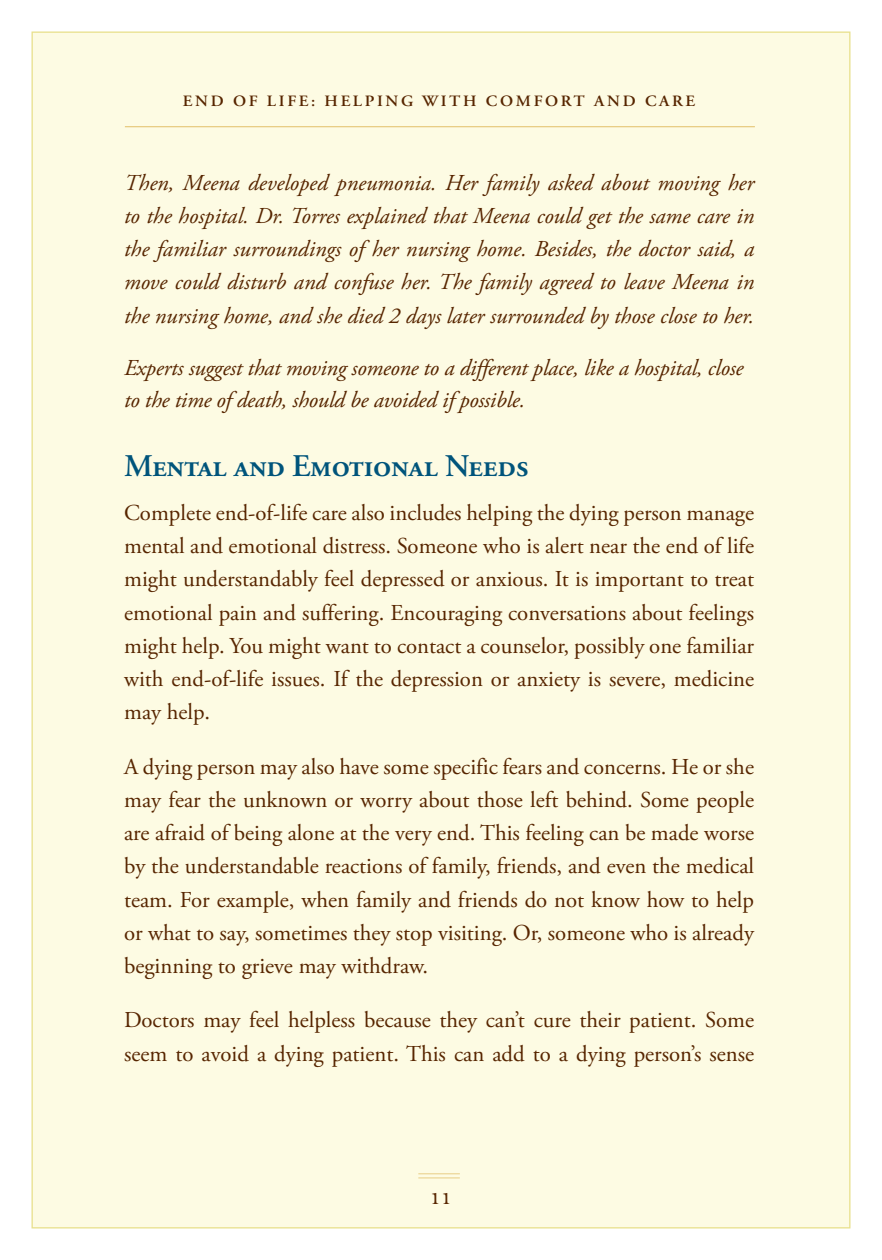
<style>
.page{position:relative;width:882px;height:1260px;background:#fff}
.page>*{position:absolute;margin:0;border:0;box-sizing:border-box;transform-origin:0 0}
.t1{font:600 31.5px "Adobe Garamond Pro";letter-spacing:-.01em;color:#00547b}
.t2{font:24.5px "Mrs Eaves Small Caps";color:#572500}
.Text{font:22.75px/33.2px "Adobe Garamond Pro";color:#572500;text-align:justify}
.Text-2{font:italic 22.75px/33.2px "Adobe Garamond Pro";color:#572500;text-align:justify}
.story_body{font:italic 22.75px/31.5px "Adobe Garamond Pro";letter-spacing:-.01em;color:#572500}
.t3{font:600 15.75px "Adobe Garamond Pro";letter-spacing:.16em;color:#572500;scale:1.05 1}
</style>
<div class="page">
<div style="left:32px;top:32px;width:818px;height:1196px;background:#fdfbe3;border:1px solid #e9e18d"></div>
<hr style="left:418px;top:1177px;width:42px;height:1px;background:#e8cd85">
<hr style="left:418px;top:1173px;width:42px;height:1px;background:#e8cd85">
<hr style="left:125px;top:126px;width:630px;height:1px;background:#e8cd85">
<p class="t3" style="left:183px;top:92px;width:489px">END OF LIFE: HELPING WITH COMFORT AND CARE</p>
<p class="Text-2" style="left:124px;top:167px;width:632px">Then, Meena developed pneumonia. Her family asked about moving her to the hospital. Dr. Torres explained that Meena could get the same care in the familiar surroundings of her nursing home. Besides, the doctor said, a move could disturb and confuse her. The family agreed to leave Meena in the nursing home, and she died 2 days later surrounded by those close to her.</p>
<p class="story_body" style="left:124px;top:353px;width:621px">Experts suggest that moving someone to a different place, like a hospital, close to the time of death, should be avoided if possible.</p>
<p class="t1" style="left:124px;top:448px;width:406px">Mental and Emotional Needs</p>
<p class="Text" style="left:124px;top:497px;width:632px">Complete end-of-life care also includes helping the dying person manage mental and emotional distress. Someone who is alert near the end of life might understandably feel depressed or anxious. It is important to treat emotional pain and suffering. Encouraging conversations about feelings might help. You might want to contact a counselor, possibly one familiar with end-of-life issues. If the depression or anxiety is severe, medicine may help.</p>
<p class="Text" style="left:124px;top:751px;width:632px">A dying person may also have some specific fears and concerns. He or she may fear the unknown or worry about those left behind. Some people are afraid of being alone at the very end. This feeling can be made worse by the understandable reactions of family, friends, and even the medical team. For example, when family and friends do not know how to help or what to say, sometimes they stop visiting. Or, someone who is already beginning to grieve may withdraw.</p>
<p class="Text" style="left:124px;top:1004px;width:632px">Doctors may feel helpless because they can’t cure their patient. Some seem to avoid a dying patient. This can add to a dying person’s sense</p>
<p class="t2" style="left:430px;top:1184px;width:24px">11</p>
</div>
